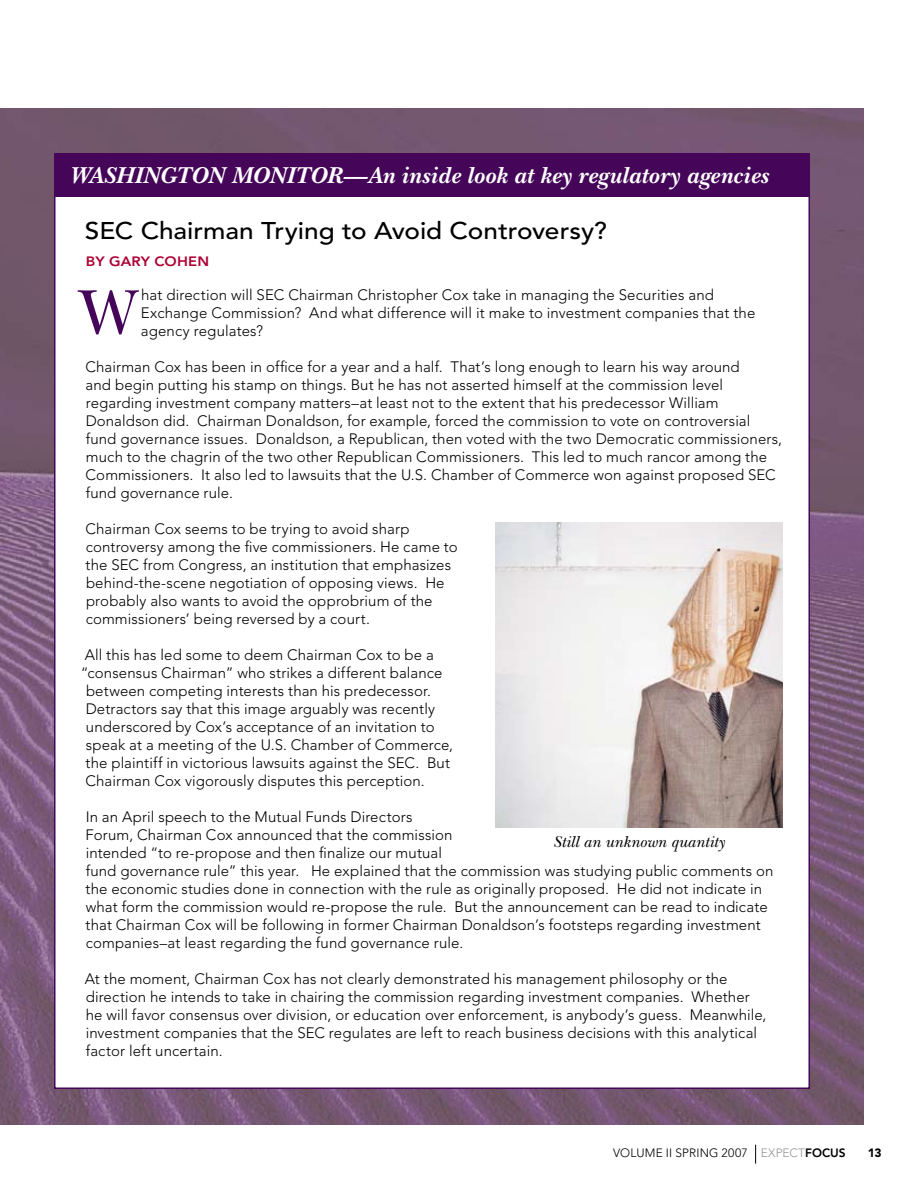
<style>
.page{position:relative;width:918px;height:1188px;background:#fff}
.page>*{position:absolute;margin:0;border:0;box-sizing:border-box;transform-origin:0 0}
.t1{font:64.95px "New Baskerville";color:#450659}
.t2{font:italic 700 24px "New Baskerville Std";letter-spacing:.015em;color:#fff}
.t3{font:500 24px "Avenir LT Std";color:#000;scale:1.09 1}
.t4{font:italic 16.5px "New Baskerville Std";letter-spacing:-.005em;color:#000}
.t5{font:300 15px/18px "Avenir LT Std";letter-spacing:.01em;color:#000}
.t6{font:800 13.5px "Avenir LT Std";letter-spacing:.015em;color:#ad0034;scale:1.09 1}
.t7{font:300 12px "Avenir LT Std";letter-spacing:.01em;color:#000}
.t8{font:900 12px "Avenir LT Std";color:#000}
.s1{color:#949494}
.s2{font-weight:800}
</style>
<div class="page">
<img style="left:0;top:108px;width:864px;height:1017px">
<div style="left:55px;top:154px;width:754px;height:934px;background:#fff"></div>
<svg style="left:755px;top:1145px;width:1px;height:19px"></svg>
<div style="left:54px;top:153px;width:756px;height:43px;background:#450659"></div>
<img style="left:495px;top:522px;width:288px;height:306px">
<h2 class="t2" style="left:70px;top:161px;width:700px">WASHINGTON MONITOR—An inside look at key regulatory agencies</h2>
<h2 class="t3" style="left:85px;top:216px;width:481px">SEC Chairman Trying to Avoid Controversy?</h2>
<p class="t6" style="left:86px;top:253px;width:115px">BY GARY COHEN</p>
<h1 class="t1" style="left:79px;top:274px;width:60px">W</h1>
<p class="t5" style="left:141px;top:286px;width:616px">hat direction will SEC Chairman Christopher Cox take in managing the Securities and<br>Exchange Commission? And what difference will it make to investment companies that the agency regulates?</p>
<p class="t5" style="left:86px;top:358px;width:698px">Chairman Cox has been in office for a year and a half. That’s long enough to learn his way around<br>and begin putting his stamp on things. But he has not asserted himself at the commission level regarding investment company matters–at least not to the extent that his predecessor William Donaldson did. Chairman Donaldson, for example, forced the commission to vote on controversial fund governance issues. Donaldson, a Republican, then voted with the two Democratic commissioners, much to the chagrin of the two other Republican Commissioners. This led to much rancor among the Commissioners. It also led to lawsuits that the U.S. Chamber of Commerce won against proposed SEC fund governance rule.</p>
<p class="t5" style="left:86px;top:520px;width:374px">Chairman Cox seems to be trying to avoid sharp controversy among the five commissioners. He came to the SEC from Congress, an institution that emphasizes behind-the-scene negotiation of opposing views. He probably also wants to avoid the opprobrium of the commissioners’ being reversed by a court.</p>
<p class="t5" style="left:85px;top:646px;width:351px">All this has led some to deem Chairman Cox to be a</p>
<p class="t5" style="left:81px;top:664px;width:363px">“consensus Chairman” who strikes a different balance</p>
<p class="t5" style="left:86px;top:682px;width:347px">between competing interests than his predecessor.</p>
<p class="t5" style="left:86px;top:700px;width:351px">Detractors say that this image arguably was recently</p>
<p class="t5" style="left:86px;top:718px;width:350px">underscored by Cox’s acceptance of an invitation to</p>
<p class="t5" style="left:86px;top:736px;width:369px">speak at a meeting of the U.S. Chamber of Commerce,</p>
<p class="t5" style="left:86px;top:754px;width:366px">the plaintiff in victorious lawsuits against the SEC. But</p>
<p class="t5" style="left:86px;top:772px;width:341px">Chairman Cox vigorously disputes this perception.</p>
<p class="t5" style="left:86px;top:808px;width:689px">In an April speech to the Mutual Funds Directors<br>Forum, Chairman Cox announced that the commission<br>intended “to re-propose and then finalize our mutual<br>fund governance rule” this year. He explained that the commission was studying public comments on the economic studies done in connection with the rule as originally proposed. He did not indicate in what form the commission would re-propose the rule. But the announcement can be read to indicate that Chairman Cox will be following in former Chairman Donaldson’s footsteps regarding investment companies–at least regarding the fund governance rule.</p>
<p class="t5" style="left:85px;top:970px;width:683px">At the moment, Chairman Cox has not clearly demonstrated his management philosophy or the direction he intends to take in chairing the commission regarding investment companies. Whether he will favor consensus over division, or education over enforcement, is anybody’s guess. Meanwhile, investment companies that the SEC regulates are left to reach business decisions with this analytical factor left uncertain.</p>
<p class="t4" style="left:553px;top:832px;width:173px">Still an unknown quantity</p>
<p class="t7" style="left:613px;top:1145px;width:209px">VOLUME II SPRING 2007 <span class="s1">EXPECT</span><span class="s2">FOCUS</span></p>
<p class="t8" style="left:868px;top:1145px;width:15px">13</p>
</div>
